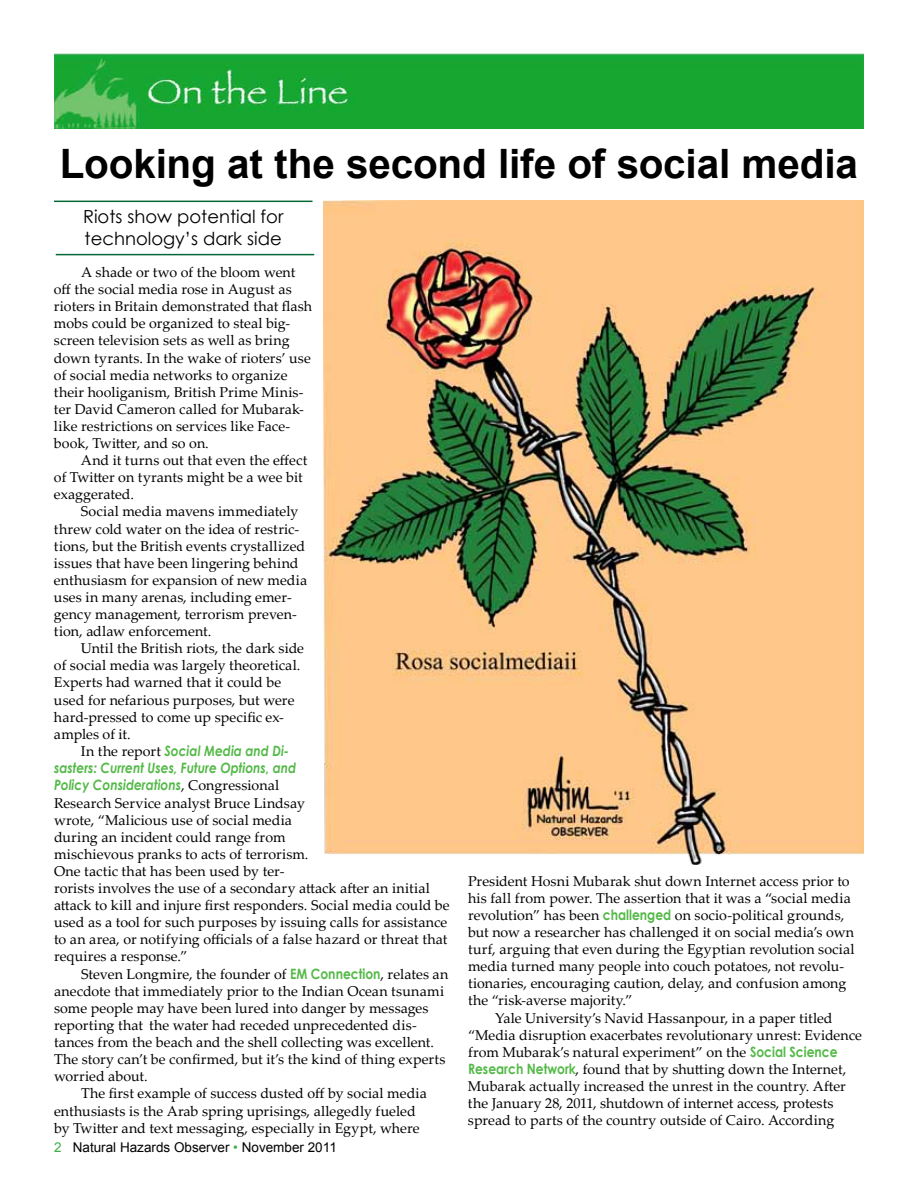
<style>
.page{position:relative;width:918px;height:1188px;background:#fff}
.page>*{position:absolute;margin:0;border:0;box-sizing:border-box;transform-origin:0 0}
.t1{font:700 40.5px "Arial";letter-spacing:-.005em;color:#000}
.t2{font:18px/21.6px "Century Gothic";color:#000}
.t3{font:14.25px/17.1px "Palatino Linotype";letter-spacing:.005em;color:#000}
.t4{font:italic 700 14.25px/17.2px "Century Gothic";color:#54b948;scale:.86 1}
.t5{font:13.5px "Arial";color:#000}
.s1{font-family:"Palatino Linotype";font-weight:400;font-style:normal;color:#000}
.s2{font-family:"Century Gothic";font-weight:700;color:#54b948}
.s3{color:#41ad49}
</style>
<div class="page">
<img style="left:324px;top:201px;width:540px;height:663px">
<img style="left:54px;top:54px;width:810px;height:75px">
<hr style="left:54px;top:201px;width:259px;height:1px;background:#056839">
<hr style="left:56px;top:254px;width:258px;height:1px;background:#056839">
<h1 class="t1" style="left:60px;top:137px;width:800px">Looking at the second life of social media</h1>
<p class="t2" style="left:83px;top:206px;width:202px">Riots show potential for technology’s dark side</p>
<p class="t3" style="left:54px;top:263px;width:260px;text-indent:27px">A shade or two of the bloom went off the social media rose in August as rioters in Britain demonstrated that flash mobs could be organized to steal big&shy;screen television sets as well as bring down tyrants. In the wake of rioters’ use of social media networks to organize their hooliganism, British Prime Minis&shy;ter David Cameron called for Mubarak&shy;like restrictions on services like Face&shy;book, Twitter, and so on.</p>
<p class="t3" style="left:54px;top:451px;width:255px;text-indent:27px">And it turns out that even the effect of Twitter on tyrants might be a wee bit exaggerated.</p>
<p class="t3" style="left:54px;top:502px;width:255px;text-indent:27px">Social media mavens immediately threw cold water on the idea of restric&shy;tions, but the British events crystallized issues that have been lingering behind enthusiasm for expansion of new media uses in many arenas, including emer&shy;gency management, terrorism preven&shy;tion, adlaw enforcement.</p>
<p class="t3" style="left:54px;top:639px;width:252px;text-indent:27px">Until the British riots, the dark side of social media was largely theoretical.<br>Experts had warned that it could be used for nefarious purposes, but were hard-pressed to come up specific ex&shy;amples of it.</p>
<p class="t4" style="left:54px;top:742px;width:283px;text-indent:27px"><span class="s1">In the report</span> Social Media and Di&shy;sasters: Current Uses, Future Options, and<br>Policy Considerations<span class="s1">, Congressional</span></p>
<p class="t3" style="left:54px;top:794px;width:397px">Research Service analyst Bruce Lindsay<br>wrote, “Malicious use of social media<br>during an incident could range from<br>mischievous pranks to acts of terrorism.<br>One tactic that has been used by ter-<br>rorists involves the use of a secondary attack after an initial attack to kill and injure first responders. Social media could be used as a tool for such purposes by issuing calls for assistance to an area, or notifying officials of a false hazard or threat that requires a response.”</p>
<p class="t3" style="left:81px;top:965px;width:369px">Steven Longmire, the founder of <span class="s2">EM Connection</span>, relates an</p>
<p class="t3" style="left:54px;top:982px;width:392px">anecdote that immediately prior to the Indian Ocean tsunami</p>
<p class="t3" style="left:54px;top:999px;width:376px">some people may have been lured into danger by messages</p>
<p class="t3" style="left:54px;top:1016px;width:364px">reporting that the water had receded unprecedented dis-</p>
<p class="t3" style="left:54px;top:1033px;width:382px">tances from the beach and the shell collecting was excellent.</p>
<p class="t3" style="left:54px;top:1050px;width:393px">The story can’t be confirmed, but it’s the kind of thing experts</p>
<p class="t3" style="left:54px;top:1067px;width:95px">worried about.</p>
<p class="t3" style="left:81px;top:1084px;width:347px">The first example of success dusted off by social media</p>
<p class="t3" style="left:54px;top:1102px;width:363px">enthusiasts is the Arab spring uprisings, allegedly fueled</p>
<p class="t3" style="left:54px;top:1119px;width:367px">by Twitter and text messaging, especially in Egypt, where</p>
<p class="t5" style="left:54px;top:1139px;width:284px"><span class="s3">2</span> Natural Hazards Observer <span class="s3">•</span> November 2011</p>
<p class="t3" style="left:468px;top:872px;width:383px">President Hosni Mubarak shut down Internet access prior to</p>
<p class="t3" style="left:468px;top:889px;width:384px">his fall from power. The assertion that it was a “social media</p>
<p class="t3" style="left:468px;top:906px;width:378px">revolution” has been <span class="s2">challenged</span> on socio-political grounds,</p>
<p class="t3" style="left:468px;top:923px;width:388px">but now a researcher has challenged it on social media’s own</p>
<p class="t3" style="left:468px;top:940px;width:388px">turf, arguing that even during the Egyptian revolution social</p>
<p class="t3" style="left:468px;top:957px;width:378px">media turned many people into couch potatoes, not revolu-</p>
<p class="t3" style="left:468px;top:974px;width:380px">tionaries, encouraging caution, delay, and confusion among</p>
<p class="t3" style="left:468px;top:991px;width:166px">the “risk-averse majority.”</p>
<p class="t3" style="left:495px;top:1009px;width:339px">Yale University’s Navid Hassanpour, in a paper titled</p>
<p class="t3" style="left:468px;top:1026px;width:396px">“Media disruption exacerbates revolutionary unrest: Evidence</p>
<p class="t3" style="left:468px;top:1043px;width:371px">from Mubarak’s natural experiment” on the <span class="s2">Social Science</span></p>
<p class="t3" style="left:468px;top:1060px;width:380px"><span class="s2">Research Network</span>, found that by shutting down the Internet,</p>
<p class="t3" style="left:468px;top:1077px;width:379px">Mubarak actually increased the unrest in the country. After</p>
<p class="t3" style="left:468px;top:1094px;width:367px">the January 28, 2011, shutdown of internet access, protests</p>
<p class="t3" style="left:468px;top:1111px;width:368px">spread to parts of the country outside of Cairo. According</p>
</div>
